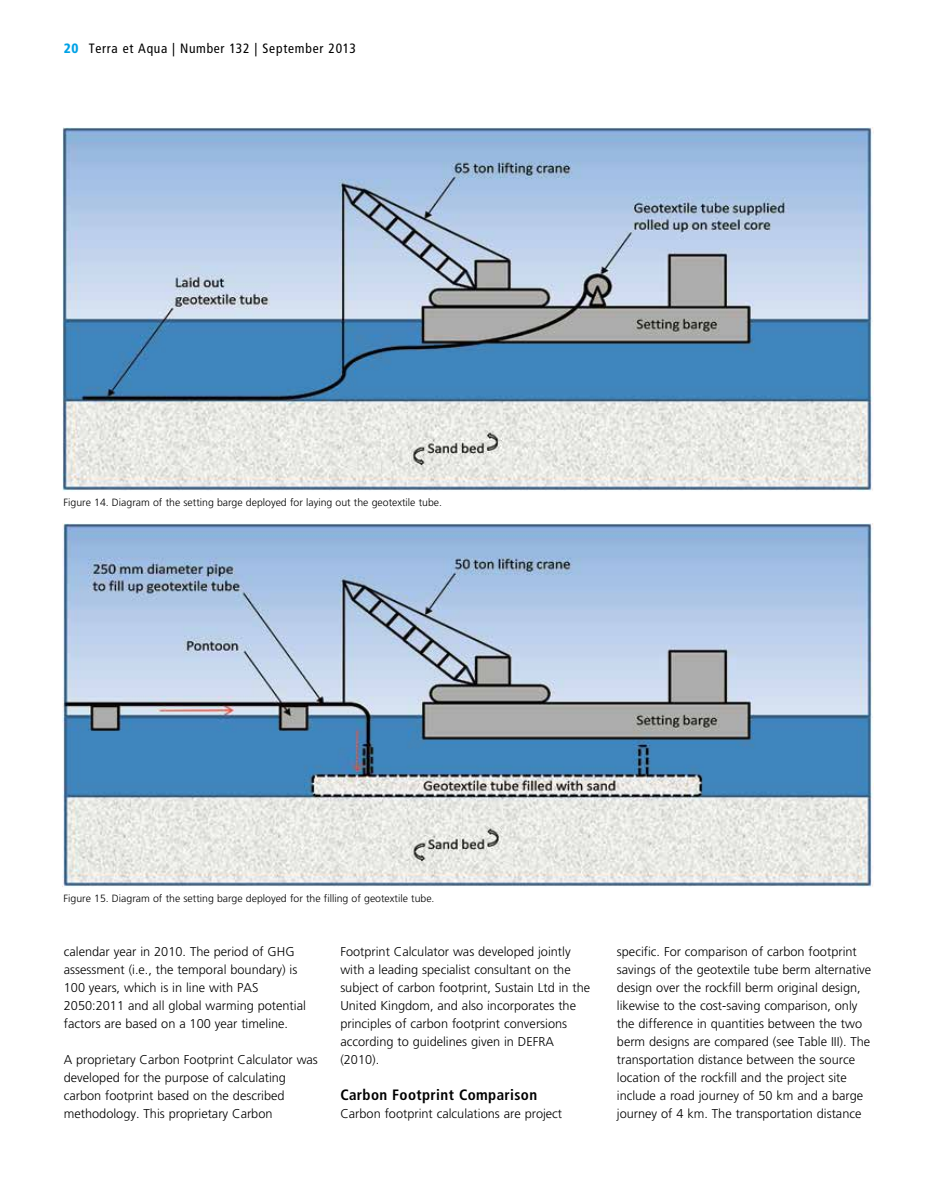
<style>
.page{position:relative;width:936px;height:1191px;background:#fff}
.page>*{position:absolute;margin:0;border:0;box-sizing:border-box;transform-origin:0 0}
.t1{font:700 condensed 15px "Frutiger";letter-spacing:.025em;color:#000}
.t2{font:condensed 13.5px "Frutiger";letter-spacing:.05em;color:#000}
.t3{font:300 12.75px/18px "Frutiger";color:#000}
.t4{font:300 10.5px "Frutiger";color:#000}
.s1{font-weight:900;color:#00a2e6}
</style>
<div class="page">
<img style="left:62px;top:128px;width:811px;height:363px">
<img style="left:62px;top:524px;width:811px;height:363px">
<p class="t2" style="left:64px;top:41px;width:293px"><span class="s1">20</span> Terra et Aqua | Number 132 | September 2013</p>
<p class="t4" style="left:63px;top:496px;width:380px">Figure 14. Diagram of the setting barge deployed for laying out the geotextile tube.</p>
<p class="t4" style="left:63px;top:892px;width:372px">Figure 15. Diagram of the setting barge deployed for the filling of geotextile tube.</p>
<p class="t3" style="left:64px;top:942px;width:243px">calendar year in 2010. The period of GHG assessment (i.e., the temporal boundary) is 100 years, which is in line with PAS 2050:2011 and all global warming potential factors are based on a 100 year timeline.</p>
<p class="t3" style="left:64px;top:1050px;width:255px">A proprietary Carbon Footprint Calculator was developed for the purpose of calculating carbon footprint based on the described methodology. This proprietary Carbon</p>
<p class="t3" style="left:340px;top:942px;width:251px">Footprint Calculator was developed jointly with a leading specialist consultant on the subject of carbon footprint, Sustain Ltd in the United Kingdom, and also incorporates the principles of carbon footprint conversions according to guidelines given in DEFRA (2010).</p>
<p class="t1" style="left:340px;top:1085px;width:198px">Carbon Footprint Comparison</p>
<p class="t3" style="left:340px;top:1104px;width:223px">Carbon footprint calculations are project</p>
<p class="t3" style="left:617px;top:942px;width:256px">specific. For comparison of carbon footprint savings of the geotextile tube berm alternative design over the rockfill berm original design, likewise to the cost-saving comparison, only the difference in quantities between the two berm designs are compared (see Table III). The transportation distance between the source location of the rockfill and the project site include a road journey of 50 km and a barge journey of 4 km. The transportation distance</p>
</div>
